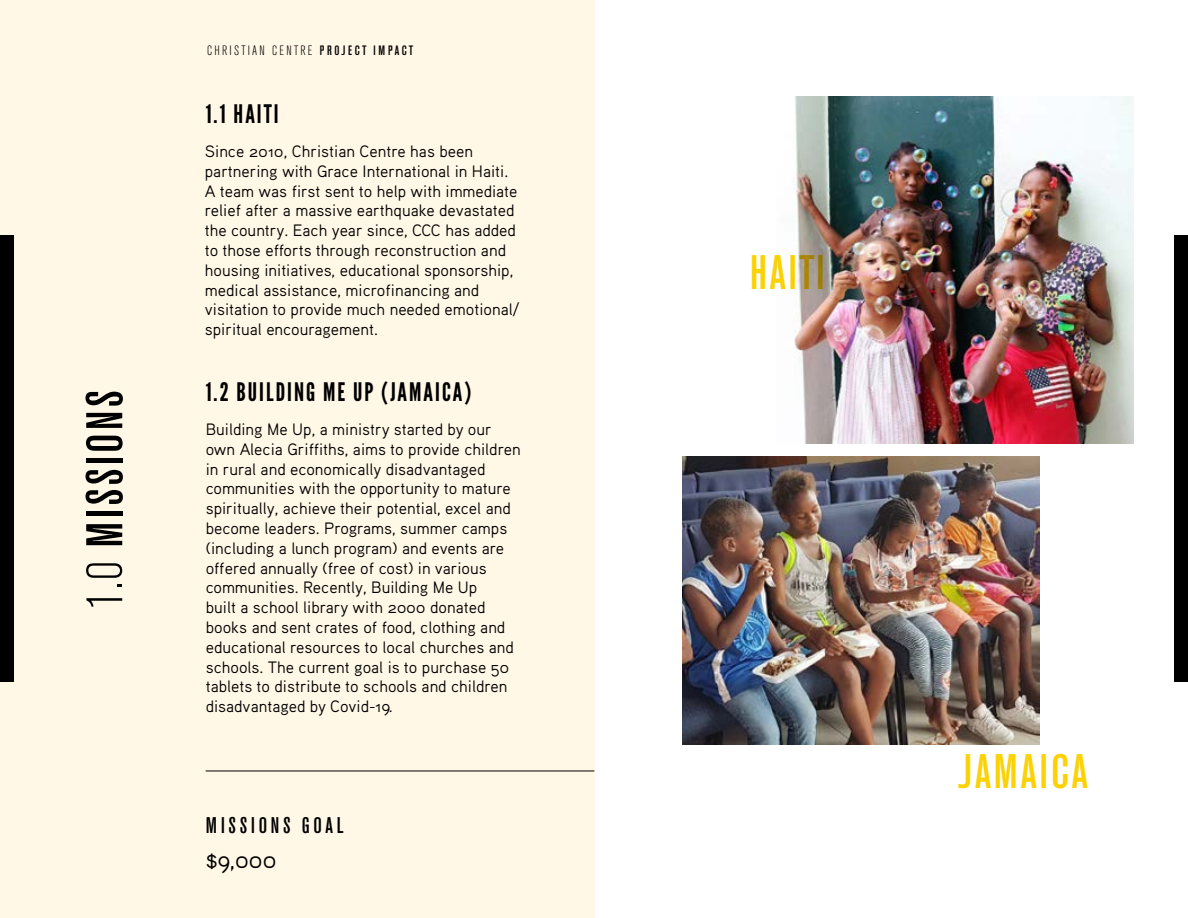
<style>
.page{position:relative;width:1188px;height:918px;background:#fff}
.page>*{position:absolute;margin:0;border:0;box-sizing:border-box;transform-origin:0 0}
.t1{font:500 condensed 51px "Akzidenz Grotesk BE";letter-spacing:.07em;color:#000}
.t2{font:500 condensed 48px "Akzidenz Grotesk BE";letter-spacing:.06em;color:#fbd206}
.t3{font:25.5px "League Gothic";letter-spacing:.08em;color:#000}
.t4{font:24px "Aaux Pro Regular OSF";color:#000}
.t5{font:500 condensed 22.5px "Akzidenz Grotesk BE";letter-spacing:.17em;color:#000}
.t6{font:16.5px/19.8px "Aaux Pro Regular OSF";color:#000}
.t7{font:300 condensed 13.5px "Akzidenz Grotesk BE";letter-spacing:.17em;color:#000}
.s1{font-weight:300}
.s2{font-weight:500}
</style>
<div class="page">
<div style="left:0;top:0;width:594px;height:918px;background:#fff8e6"></div>
<div style="left:1174px;top:236px;width:14px;height:446px;background:#000"></div>
<div style="left:0;top:236px;width:14px;height:446px;background:#000"></div>
<hr style="left:206px;top:771px;width:388px;height:1px;background:#000">
<img style="left:682px;top:456px;width:358px;height:288px">
<img style="left:794px;top:97px;width:340px;height:346px">
<h1 class="t1" style="left:77px;top:609px;width:220px;rotate:-90deg"><span class="s1">1.0</span> MISSIONS</h1>
<p class="t7" style="left:207px;top:43px;width:208px">CHRISTIAN CENTRE <span class="s2">PROJECT IMPACT</span></p>
<h3 class="t3" style="left:206px;top:99px;width:74px">1.1 HAITI</h3>
<p class="t6" style="left:205px;top:141px;width:316px">Since 2010, Christian Centre has been partnering with Grace International in Haiti.<br>A team was first sent to help with immediate relief after a massive earthquake devastated the country. Each year since, CCC has added to those efforts through reconstruction and housing initiatives, educational sponsorship, medical assistance, microfinancing and visitation to provide much needed emotional/ spiritual encouragement.</p>
<h3 class="t3" style="left:206px;top:377px;width:267px">1.2 BUILDING ME UP (JAMAICA)</h3>
<p class="t6" style="left:206px;top:419px;width:317px">Building Me Up, a ministry started by our own Alecia Griffiths, aims to provide children in rural and economically disadvantaged communities with the opportunity to mature spiritually, achieve their potential, excel and become leaders. Programs, summer camps (including a lunch program) and events are offered annually (free of cost) in various communities. Recently, Building Me Up<br>built a school library with 2000 donated books and sent crates of food, clothing and educational resources to local churches and schools. The current goal is to purchase 50 tablets to distribute to schools and children disadvantaged by Covid-19.</p>
<h3 class="t5" style="left:206px;top:813px;width:139px">MISSIONS GOAL</h3>
<h3 class="t4" style="left:206px;top:844px;width:73px">$9,000</h3>
<h2 class="t2" style="left:750px;top:246px;width:76px">HAITI</h2>
<h2 class="t2" style="left:958px;top:745px;width:131px">JAMAICA</h2>
</div>
